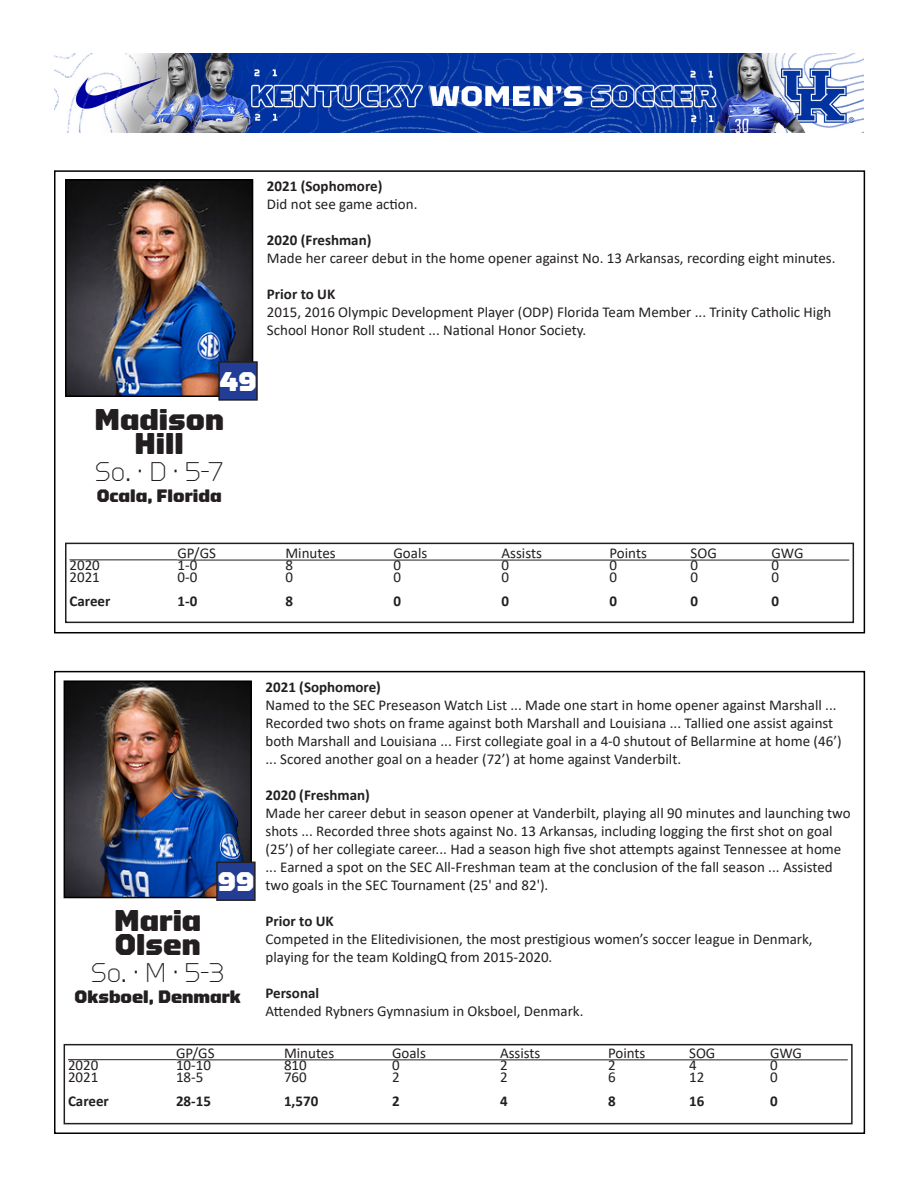
<style>
.page{position:relative;width:918px;height:1188px;background:#fff}
.page>*{position:absolute;margin:0;border:0;box-sizing:border-box;transform-origin:0 0}
.t1{font:900 30px "Torque";color:#231f20}
.t2{font:300 27px "Torque";color:#231f20}
.t3{font:900 27px "Torque";color:#fff}
.t4{font:900 18px "Torque";color:#231f20}
.t5{font:15px/18px "Calibri";color:#231f20}
.t6{font:700 15px "Calibri";color:#231f20}
</style>
<div class="page">
<img style="left:54px;top:54px;width:810px;height:79px">
<div style="left:54px;top:671px;width:811px;height:463px;border:2px solid #000"></div>
<img style="left:67px;top:683px;width:182px;height:212px">
<div style="left:64px;top:680px;width:188px;height:218px;border:2px solid #000"></div>
<div style="left:64px;top:1044px;width:789px;height:80px;border:2px solid #231f20"></div>
<hr style="left:68px;top:1059px;width:108px;height:1px;background:#231f20">
<hr style="left:176px;top:1059px;width:672px;height:1px;background:#231f20">
<div style="left:217px;top:862px;width:38px;height:38px;background:#233d95"></div>
<div style="left:216px;top:862px;width:40px;height:39px;border:2px solid #231f20"></div>
<div style="left:54px;top:170px;width:811px;height:463px;border:2px solid #000"></div>
<img style="left:68px;top:182px;width:182px;height:212px">
<div style="left:65px;top:179px;width:188px;height:218px;border:2px solid #000"></div>
<div style="left:65px;top:543px;width:789px;height:80px;border:2px solid #231f20"></div>
<hr style="left:70px;top:559px;width:108px;height:1px;background:#231f20">
<hr style="left:178px;top:560px;width:671px;height:1px;background:#231f20">
<div style="left:219px;top:362px;width:38px;height:38px;background:#233d95"></div>
<div style="left:218px;top:361px;width:40px;height:40px;border:2px solid #231f20"></div>
<p class="t6" style="left:267px;top:176px;width:117px">2021 (Sophomore)</p>
<p class="t5" style="left:267px;top:195px;width:152px">Did not see game action.</p>
<p class="t6" style="left:267px;top:230px;width:106px">2020 (Freshman)</p>
<p class="t5" style="left:267px;top:249px;width:570px">Made her career debut in the home opener against No. 13 Arkansas, recording eight minutes.</p>
<p class="t6" style="left:267px;top:284px;width:70px">Prior to UK</p>
<p class="t5" style="left:267px;top:303px;width:566px">2015, 2016 Olympic Development Player (ODP) Florida Team Member ... Trinity Catholic High<br>School Honor Roll student ... National Honor Society.</p>
<p class="t3" style="left:219px;top:366px;width:39px">49</p>
<p class="t1" style="left:94px;top:402px;width:131px">Madison</p>
<p class="t1" style="left:134px;top:426px;width:51px">Hill</p>
<p class="t2" style="left:95px;top:456px;width:130px">So. · D · 5-7</p>
<p class="t4" style="left:97px;top:485px;width:126px">Ocala, Florida</p>
<p class="t5" style="left:178px;top:544px;width:40px">GP/GS</p>
<p class="t5" style="left:286px;top:544px;width:52px">Minutes</p>
<p class="t5" style="left:394px;top:544px;width:35px">Goals</p>
<p class="t5" style="left:502px;top:544px;width:42px">Assists</p>
<p class="t5" style="left:610px;top:544px;width:39px">Points</p>
<p class="t5" style="left:691px;top:544px;width:28px">SOG</p>
<p class="t5" style="left:772px;top:544px;width:34px">GWG</p>
<p class="t5" style="left:70px;top:556px;width:32px">2020</p>
<p class="t5" style="left:178px;top:556px;width:21px">1-0</p>
<p class="t5" style="left:286px;top:556px;width:9px">8</p>
<p class="t5" style="left:394px;top:556px;width:9px">0</p>
<p class="t5" style="left:502px;top:556px;width:9px">0</p>
<p class="t5" style="left:610px;top:556px;width:9px">0</p>
<p class="t5" style="left:691px;top:556px;width:9px">0</p>
<p class="t5" style="left:772px;top:556px;width:9px">0</p>
<p class="t5" style="left:70px;top:568px;width:32px">2021</p>
<p class="t5" style="left:178px;top:568px;width:21px">0-0</p>
<p class="t5" style="left:286px;top:568px;width:9px">0</p>
<p class="t5" style="left:394px;top:568px;width:9px">0</p>
<p class="t5" style="left:502px;top:568px;width:9px">0</p>
<p class="t5" style="left:610px;top:568px;width:9px">0</p>
<p class="t5" style="left:691px;top:568px;width:9px">0</p>
<p class="t5" style="left:772px;top:568px;width:9px">0</p>
<p class="t6" style="left:70px;top:591px;width:42px">Career</p>
<p class="t6" style="left:178px;top:591px;width:21px">1-0</p>
<p class="t6" style="left:286px;top:591px;width:9px">8</p>
<p class="t6" style="left:394px;top:591px;width:9px">0</p>
<p class="t6" style="left:502px;top:591px;width:9px">0</p>
<p class="t6" style="left:610px;top:591px;width:9px">0</p>
<p class="t6" style="left:691px;top:591px;width:9px">0</p>
<p class="t6" style="left:772px;top:591px;width:9px">0</p>
<p class="t3" style="left:217px;top:866px;width:39px">99</p>
<p class="t1" style="left:114px;top:903px;width:89px">Maria</p>
<p class="t1" style="left:115px;top:927px;width:88px">Olsen</p>
<p class="t2" style="left:91px;top:957px;width:136px">So. · M · 5-3</p>
<p class="t4" style="left:74px;top:986px;width:168px">Oksboel, Denmark</p>
<p class="t6" style="left:266px;top:677px;width:117px">2021 (Sophomore)</p>
<p class="t5" style="left:266px;top:696px;width:578px">Named to the SEC Preseason Watch List ... Made one start in home opener against Marshall ...<br>Recorded two shots on frame against both Marshall and Louisiana ... Tallied one assist against both Marshall and Louisiana ... First collegiate goal in a 4-0 shutout of Bellarmine at home (46’) ... Scored another goal on a header (72’) at home against Vanderbilt.</p>
<p class="t6" style="left:266px;top:785px;width:106px">2020 (Freshman)</p>
<p class="t5" style="left:266px;top:804px;width:587px">Made her career debut in season opener at Vanderbilt, playing all 90 minutes and launching two shots ... Recorded three shots against No. 13 Arkansas, including logging the first shot on goal (25’) of her collegiate career... Had a season high five shot attempts against Tennessee at home ... Earned a spot on the SEC All-Freshman team at the conclusion of the fall season ... Assisted two goals in the SEC Tournament (25' and 82').</p>
<p class="t6" style="left:266px;top:911px;width:70px">Prior to UK</p>
<p class="t5" style="left:266px;top:930px;width:549px">Competed in the Elitedivisionen, the most prestigious women’s soccer league in Denmark, playing for the team KoldingQ from 2015-2020.</p>
<p class="t6" style="left:266px;top:983px;width:55px">Personal</p>
<p class="t5" style="left:266px;top:1002px;width:319px">Attended Rybners Gymnasium in Oksboel, Denmark.</p>
<p class="t5" style="left:176px;top:1044px;width:40px">GP/GS</p>
<p class="t5" style="left:284px;top:1044px;width:52px">Minutes</p>
<p class="t5" style="left:392px;top:1044px;width:35px">Goals</p>
<p class="t5" style="left:500px;top:1044px;width:42px">Assists</p>
<p class="t5" style="left:608px;top:1044px;width:39px">Points</p>
<p class="t5" style="left:689px;top:1044px;width:28px">SOG</p>
<p class="t5" style="left:770px;top:1044px;width:34px">GWG</p>
<p class="t5" style="left:68px;top:1056px;width:32px">2020</p>
<p class="t5" style="left:176px;top:1056px;width:37px">10-10</p>
<p class="t5" style="left:284px;top:1056px;width:24px">810</p>
<p class="t5" style="left:392px;top:1056px;width:9px">0</p>
<p class="t5" style="left:500px;top:1056px;width:9px">2</p>
<p class="t5" style="left:608px;top:1056px;width:9px">2</p>
<p class="t5" style="left:689px;top:1056px;width:9px">4</p>
<p class="t5" style="left:770px;top:1056px;width:9px">0</p>
<p class="t5" style="left:68px;top:1068px;width:32px">2021</p>
<p class="t5" style="left:176px;top:1068px;width:29px">18-5</p>
<p class="t5" style="left:284px;top:1068px;width:24px">760</p>
<p class="t5" style="left:392px;top:1068px;width:9px">2</p>
<p class="t5" style="left:500px;top:1068px;width:9px">2</p>
<p class="t5" style="left:608px;top:1068px;width:9px">6</p>
<p class="t5" style="left:689px;top:1068px;width:17px">12</p>
<p class="t5" style="left:770px;top:1068px;width:9px">0</p>
<p class="t6" style="left:68px;top:1091px;width:42px">Career</p>
<p class="t6" style="left:176px;top:1091px;width:37px">28-15</p>
<p class="t6" style="left:284px;top:1091px;width:36px">1,570</p>
<p class="t6" style="left:392px;top:1091px;width:9px">2</p>
<p class="t6" style="left:500px;top:1091px;width:9px">4</p>
<p class="t6" style="left:608px;top:1091px;width:9px">8</p>
<p class="t6" style="left:689px;top:1091px;width:17px">16</p>
<p class="t6" style="left:770px;top:1091px;width:9px">0</p>
</div>
